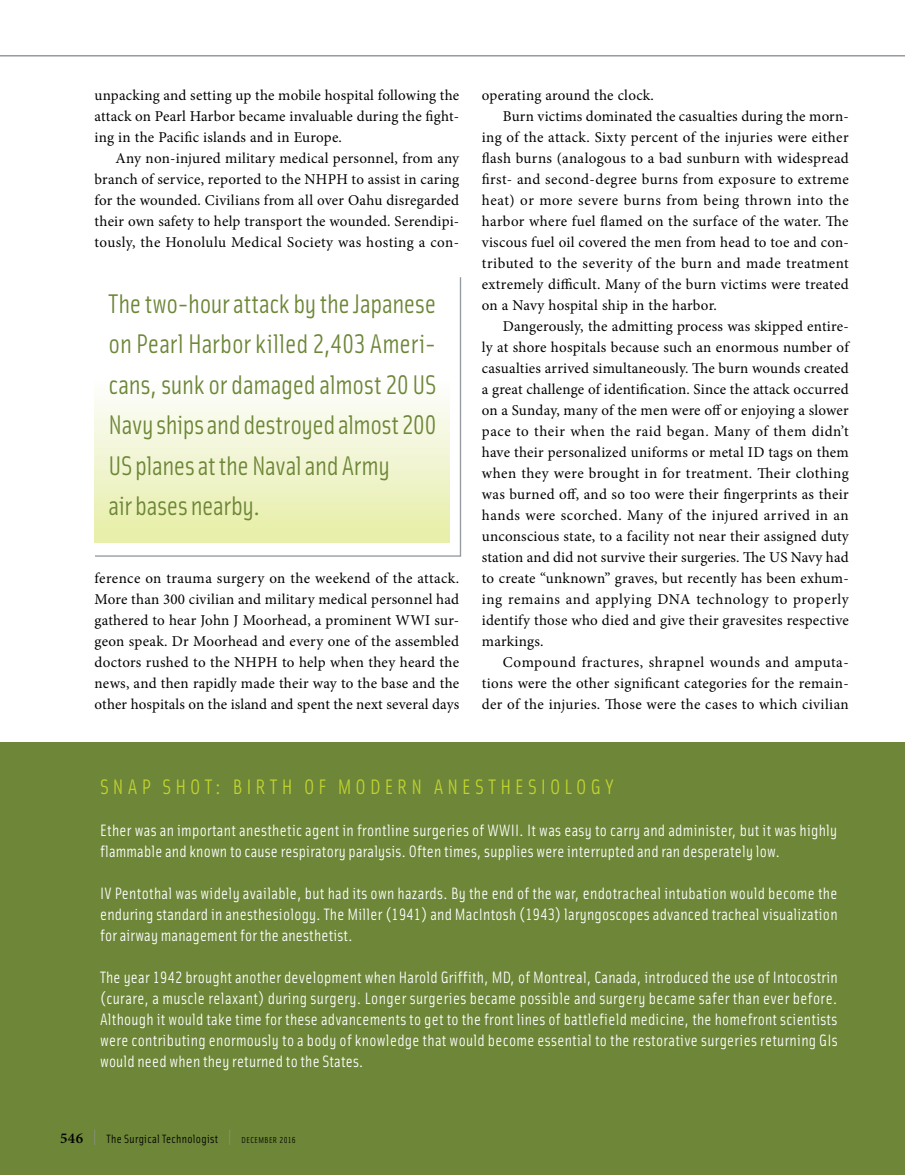
<style>
.page{position:relative;width:905px;height:1175px;background:#fff}
.page>*{position:absolute;margin:0;border:0;box-sizing:border-box;transform-origin:0 0}
.t1{font:27px/40.5px "Solex Regular Lining";letter-spacing:-.015em;color:#6d8637}
.t2{font:21px "Solex";letter-spacing:.195em;color:#c1d42f}
.t3{font:16.5px/21px "Solex Regular Lining";letter-spacing:.01em;color:#fff;text-align:justify}
.t4{font:15px/21px "Minion Pro";letter-spacing:.015em;color:#000;text-align:justify}
.t5{font:15px "Minion Pro";letter-spacing:.035em;color:#000}
.t6{font:15px "Minion Pro";letter-spacing:.045em;color:#000}
.t7{font:12px "Solex";letter-spacing:.025em;color:#000}
.s1{font-family:"Minion Pro";font-weight:600;font-size:15px}
.s2{font-family:"Solex Regular Lining";font-size:19.5px;color:#939598}
.s3{font-family:"Solex Regular Lining";font-size:8.7px}
</style>
<div class="page">
<div style="left:0;top:742px;width:904px;height:432px;background:#6d8637"></div>
<hr style="left:0;top:55px;width:904px;height:1px;background:#959ca1">
<svg style="left:94px;top:277px;width:368px;height:280px"></svg>
<p class="t4" style="left:95px;top:85px;width:366px">unpacking and setting up the mobile hospital following the attack on Pearl Harbor became invaluable during the fight&shy;ing in the Pacific islands and in Europe.</p>
<p class="t4" style="left:95px;top:148px;width:366px;text-indent:21px">Any non-injured military medical personnel, from any branch of service, reported to the NHPH to assist in caring for the wounded. Civilians from all over Oahu disregarded their own safety to help transport the wounded. Serendipi&shy;tously, the Honolulu Medical Society was hosting a con-</p>
<h1 class="t1" style="left:109px;top:282px;width:329px">The two-hour attack by the Japanese on Pearl Harbor killed 2,403 Ameri&shy;cans, sunk or damaged almost 20 US<br>Navy ships and destroyed almost 200<br>US planes at the Naval and Army<br>air bases nearby.</h1>
<p class="t4" style="left:95px;top:568px;width:366px">ference on trauma surgery on the weekend of the attack.<br>More than 300 civilian and military medical personnel had gathered to hear John J Moorhead, a prominent WWI sur&shy;geon speak. Dr Moorhead and every one of the assembled doctors rushed to the NHPH to help when they heard the news, and then rapidly made their way to the base and the other hospitals on the island and spent the next several days</p>
<p class="t4" style="left:482px;top:85px;width:174px">operating around the clock.</p>
<p class="t4" style="left:503px;top:106px;width:347px">Burn victims dominated the casualties during the morn-</p>
<p class="t4" style="left:482px;top:127px;width:368px">ing of the attack. Sixty percent of the injuries were either</p>
<p class="t4" style="left:482px;top:148px;width:368px">flash burns (analogous to a bad sunburn with widespread</p>
<p class="t4" style="left:482px;top:169px;width:368px">first- and second-degree burns from exposure to extreme</p>
<p class="t4" style="left:482px;top:190px;width:368px">heat) or more severe burns from being thrown into the</p>
<p class="t4" style="left:482px;top:211px;width:368px">harbor where fuel flamed on the surface of the water. The</p>
<p class="t4" style="left:482px;top:232px;width:368px">viscous fuel oil covered the men from head to toe and con-</p>
<p class="t4" style="left:482px;top:253px;width:368px">tributed to the severity of the burn and made treatment</p>
<p class="t4" style="left:482px;top:274px;width:368px">extremely difficult. Many of the burn victims were treated</p>
<p class="t4" style="left:482px;top:295px;width:236px">on a Navy hospital ship in the harbor.</p>
<p class="t4" style="left:503px;top:316px;width:347px">Dangerously, the admitting process was skipped entire-</p>
<p class="t4" style="left:482px;top:337px;width:370px">ly at shore hospitals because such an enormous number of</p>
<p class="t4" style="left:482px;top:358px;width:368px">casualties arrived simultaneously. The burn wounds created</p>
<p class="t4" style="left:482px;top:379px;width:368px">a great challenge of identification. Since the attack occurred</p>
<p class="t4" style="left:482px;top:400px;width:368px">on a Sunday, many of the men were off or enjoying a slower</p>
<p class="t5" style="left:482px;top:421px;width:368px">pace to their when the raid began. Many of them didn’t</p>
<p class="t4" style="left:482px;top:442px;width:368px">have their personalized uniforms or metal ID tags on them</p>
<p class="t4" style="left:482px;top:463px;width:368px">when they were brought in for treatment. Their clothing</p>
<p class="t4" style="left:482px;top:484px;width:368px">was burned off, and so too were their fingerprints as their</p>
<p class="t4" style="left:482px;top:505px;width:368px">hands were scorched. Many of the injured arrived in an</p>
<p class="t4" style="left:482px;top:526px;width:368px">unconscious state, to a facility not near their assigned duty</p>
<p class="t4" style="left:482px;top:547px;width:368px">station and did not survive their surgeries. The US Navy had</p>
<p class="t4" style="left:482px;top:568px;width:368px">to create “unknown” graves, but recently has been exhum-</p>
<p class="t6" style="left:482px;top:589px;width:368px">ing remains and applying DNA technology to properly</p>
<p class="t4" style="left:482px;top:610px;width:368px">identify those who died and give their gravesites respective</p>
<p class="t4" style="left:482px;top:631px;width:63px">markings.</p>
<p class="t4" style="left:503px;top:652px;width:347px">Compound fractures, shrapnel wounds and amputa-</p>
<p class="t4" style="left:482px;top:673px;width:368px">tions were the other significant categories for the remain-</p>
<p class="t4" style="left:482px;top:694px;width:368px">der of the injuries. Those were the cases to which civilian</p>
<h2 class="t2" style="left:100px;top:773px;width:515px">SNAP SHOT: BIRTH OF MODERN ANESTHESIOLOGY</h2>
<p class="t3" style="left:100px;top:819px;width:738px">Ether was an important anesthetic agent in frontline surgeries of WWII. It was easy to carry and administer, but it was highly flammable and known to cause respiratory paralysis. Often times, supplies were interrupted and ran desperately low.</p>
<p class="t3" style="left:100px;top:882px;width:739px">IV Pentothal was widely available, but had its own hazards. By the end of the war, endotracheal intubation would become the enduring standard in anesthesiology. The Miller (1941) and MacIntosh (1943) laryngoscopes advanced tracheal visualization for airway management for the anesthetist.</p>
<p class="t3" style="left:100px;top:966px;width:739px">The year 1942 brought another development when Harold Griffith, MD, of Montreal, Canada, introduced the use of Intocostrin (curare, a muscle relaxant) during surgery. Longer surgeries became possible and surgery became safer than ever before.<br>Although it would take time for these advancements to get to the front lines of battlefield medicine, the homefront scientists were contributing enormously to a body of knowledge that would become essential to the restorative surgeries returning GIs would need when they returned to the States.</p>
<p class="t7" style="left:60px;top:1130px;width:237px"><span class="s1">546</span> <span class="s2">|</span> The Surgical Technologist <span class="s2">|</span> <span class="s3">DECEMBER 2016</span></p>
</div>
